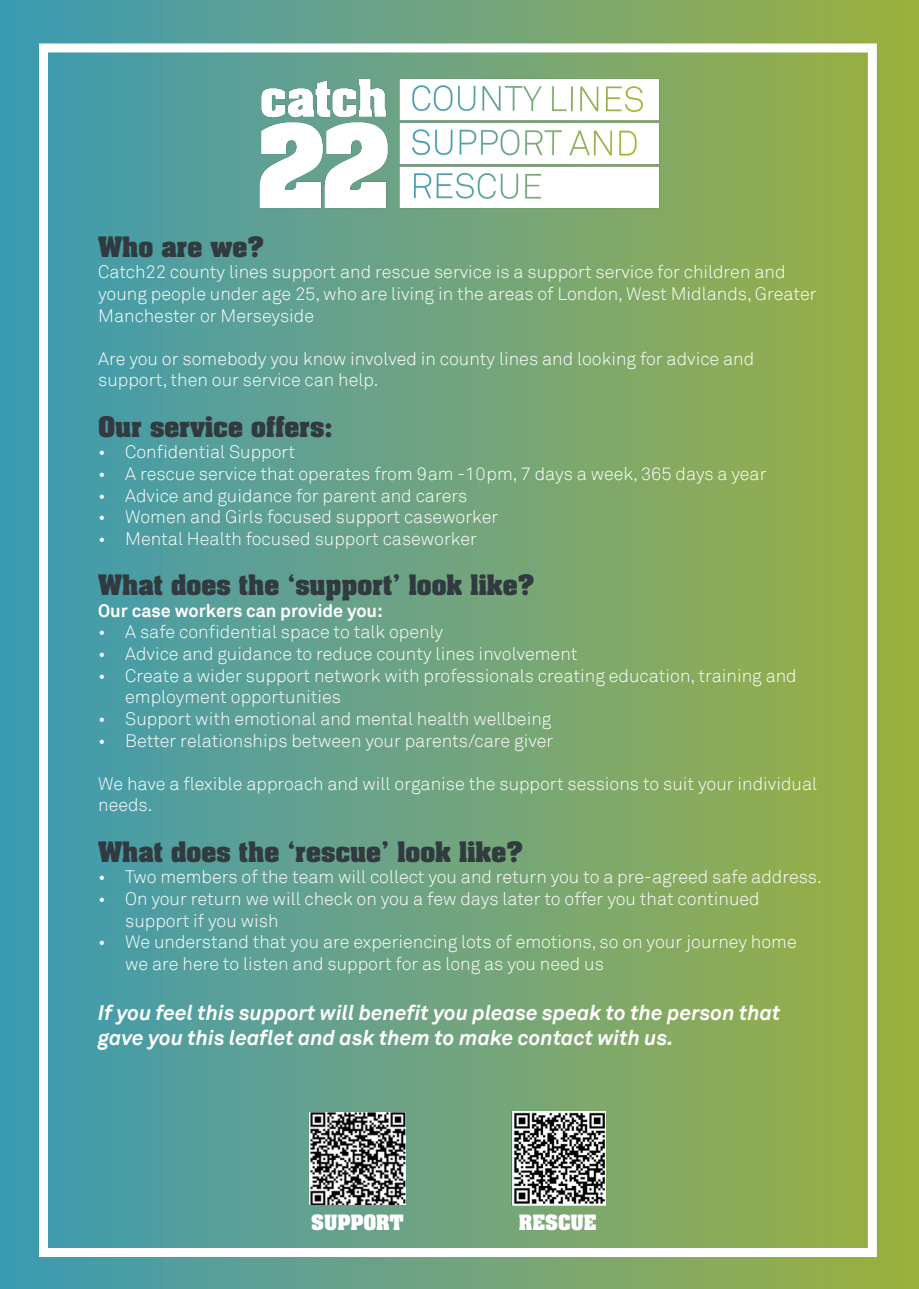
<style>
.page{position:relative;width:919px;height:1289px;background:#fff}
.page>*{position:absolute;margin:0;border:0;box-sizing:border-box;transform-origin:0 0}
.t1{font:700 24px "Aachen Std";color:#313a3f}
.t2{font:italic 700 21px/25.2px "Akkurat";color:#fff}
.t3{font:300 18px/21.6px "Akkurat";color:#fff}
.t4{font:700 18px "Akkurat";color:#fff}
.t5{font:700 18px "Aachen Std";color:#fff}
</style>
<div class="page">
<div style="left:0;top:0;width:918px;height:1288px;background:linear-gradient(to right,#3f9ab6,#a0b042)"></div>
<div style="left:39px;top:43px;width:837px;height:1213px;border:9px solid #fff"></div>
<img style="left:310px;top:1112px;width:95px;height:92px">
<img style="left:511px;top:1111px;width:94px;height:94px">
<img style="left:256px;top:77px;width:406px;height:133px">
<p class="t1" style="left:98px;top:229px;width:168px">Who are we?</p>
<p class="t3" style="left:98px;top:261px;width:719px">Catch22 county lines support and rescue service is a support service for children and young people under age 25, who are living in the areas of London, West Midlands, Greater<br>Manchester or Merseyside</p>
<p class="t3" style="left:98px;top:348px;width:657px">Are you or somebody you know involved in county lines and looking for advice and support, then our service can help.</p>
<p class="t1" style="left:98px;top:409px;width:236px">Our service offers:</p>
<p class="t3" style="left:98px;top:441px;width:198px">• Confidential Support</p>
<p class="t3" style="left:98px;top:463px;width:669px">• A rescue service that operates from 9am -10pm, 7 days a week, 365 days a year</p>
<p class="t3" style="left:98px;top:485px;width:370px">• Advice and guidance for parent and carers</p>
<p class="t3" style="left:98px;top:506px;width:401px">• Women and Girls focused support caseworker</p>
<p class="t3" style="left:98px;top:528px;width:380px">• Mental Health focused support caseworker</p>
<p class="t1" style="left:98px;top:567px;width:438px">What does the ‘support’ look like?</p>
<p class="t4" style="left:98px;top:599px;width:286px">Our case workers can provide you:</p>
<p class="t3" style="left:98px;top:621px;width:346px">• A safe confidential space to talk openly</p>
<p class="t3" style="left:98px;top:643px;width:480px">• Advice and guidance to reduce county lines involvement</p>
<p class="t3" style="left:125px;top:665px;width:673px;text-indent:-27px">• Create a wider support network with professionals creating education, training and employment opportunities</p>
<p class="t3" style="left:98px;top:708px;width:454px">• Support with emotional and mental health wellbeing</p>
<p class="t3" style="left:98px;top:729px;width:456px">• Better relationships between your parents/care giver</p>
<p class="t3" style="left:98px;top:773px;width:720px">We have a flexible approach and will organise the support sessions to suit your individual needs.</p>
<p class="t1" style="left:98px;top:834px;width:426px">What does the ‘rescue’ look like?</p>
<p class="t3" style="left:98px;top:866px;width:725px">• Two members of the team will collect you and return you to a pre-agreed safe address.</p>
<p class="t3" style="left:125px;top:888px;width:636px;text-indent:-27px">• On your return we will check on you a few days later to offer you that continued support if you wish</p>
<p class="t3" style="left:125px;top:931px;width:673px;text-indent:-27px">• We understand that you are experiencing lots of emotions, so on your journey home we are here to listen and support for as long as you need us</p>
<p class="t2" style="left:98px;top:1000px;width:684px">If you feel this support will benefit you please speak to the person that gave you this leaflet and ask them to make contact with us.</p>
<p class="t5" style="left:311px;top:1209px;width:94px">SUPPORT</p>
<p class="t5" style="left:518px;top:1209px;width:79px">RESCUE</p>
</div>
